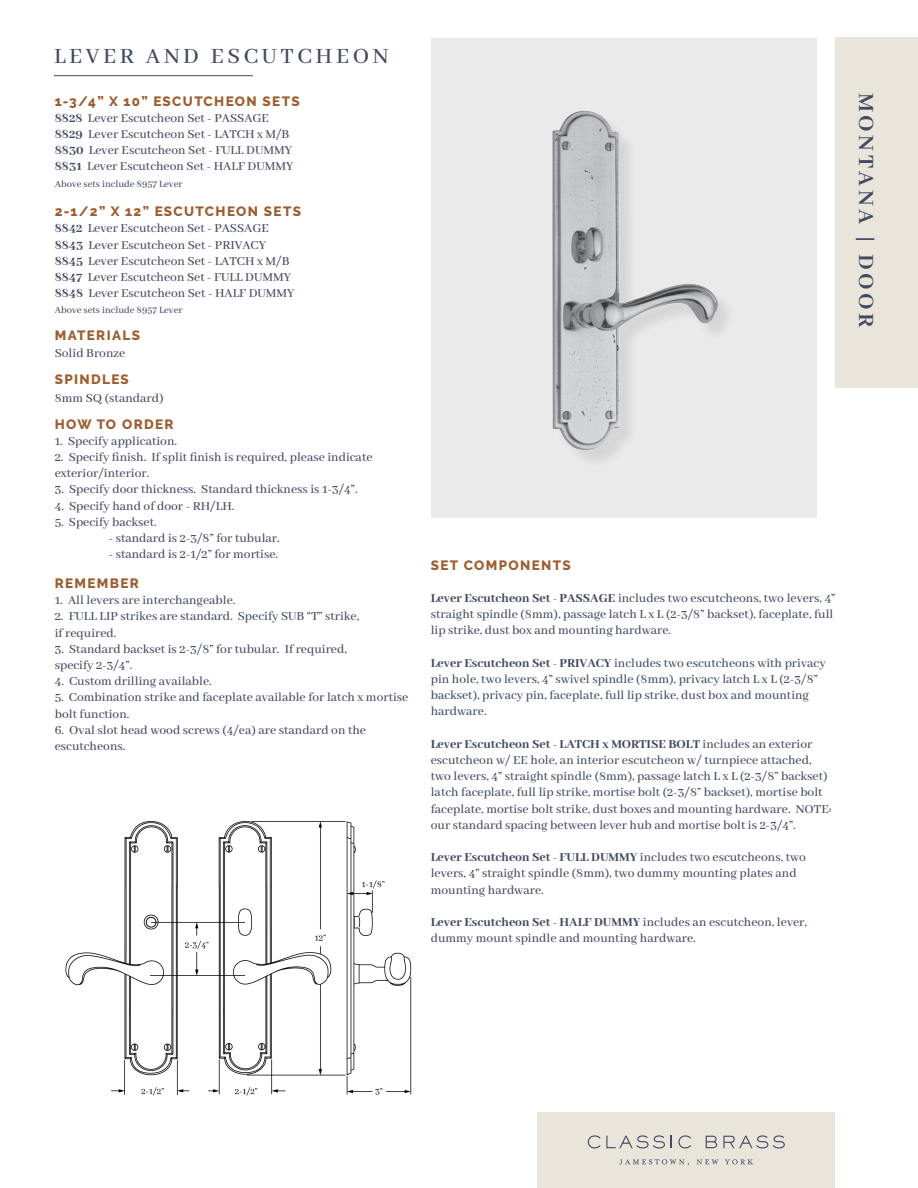
<style>
.page{position:relative;width:918px;height:1188px;background:#fff}
.page>*{position:absolute;margin:0;border:0;box-sizing:border-box;transform-origin:0 0}
.t1{font:500 24px "Abhaya Libre";letter-spacing:.15em;color:#424962}
.t2{font:700 24px "Abhaya Libre";letter-spacing:.15em;color:#424962}
.t3{font:500 13.5px/16.2px "Abhaya Libre";color:#424962}
.t4{font:800 13.5px "Abhaya Libre";color:#424962}
.t5{font:800 13.5px "Raleway";letter-spacing:.1em;color:#9e5e2f}
.t6{font:500 10.5px "Abhaya Libre";color:#424962}
.s1{font-weight:800}
.s2{font-weight:500}
</style>
<div class="page">
<div style="left:537px;top:1112px;width:298px;height:76px;background:#e9e5db"></div>
<svg style="left:588px;top:1135px;width:77px;height:13px"></svg>
<svg style="left:671px;top:1136px;width:1px;height:12px"></svg>
<svg style="left:678px;top:1135px;width:13px;height:13px"></svg>
<svg style="left:706px;top:1136px;width:11px;height:12px"></svg>
<svg style="left:723px;top:1135px;width:62px;height:13px"></svg>
<svg style="left:697px;top:1159px;width:22px;height:5px"></svg>
<svg style="left:725px;top:1159px;width:28px;height:5px"></svg>
<svg style="left:619px;top:1159px;width:70px;height:7px"></svg>
<div style="left:835px;top:38px;width:83px;height:350px;background:#e9e5db"></div>
<hr style="left:54px;top:75px;width:199px;height:1px;background:#424962">
<div style="left:431px;top:38px;width:385px;height:480px;background:#eaeaea"></div>
<img style="left:552px;top:111px;width:166px;height:340px">
<img style="left:65px;top:821px;width:347px;height:275px">
<p class="t1" style="left:54px;top:43px;width:336px">LEVER AND ESCUTCHEON</p>
<p class="t5" style="left:55px;top:93px;width:247px">1-3/4” X 10” ESCUTCHEON SETS</p>
<p class="t3" style="left:55px;top:110px;width:216px"><span class="s1">8828</span> Lever Escutcheon Set - PASSAGE</p>
<p class="t3" style="left:55px;top:126px;width:236px"><span class="s1">8829</span> Lever Escutcheon Set - LATCH x M/B</p>
<p class="t3" style="left:55px;top:143px;width:239px"><span class="s1">8830</span> Lever Escutcheon Set - FULL DUMMY</p>
<p class="t3" style="left:55px;top:159px;width:240px"><span class="s1">8831</span> Lever Escutcheon Set - HALF DUMMY</p>
<p class="t6" style="left:55px;top:178px;width:129px">Above sets include 8957 Lever</p>
<p class="t5" style="left:55px;top:204px;width:248px">2-1/2” X 12” ESCUTCHEON SETS</p>
<p class="t3" style="left:55px;top:221px;width:216px"><span class="s1">8842</span> Lever Escutcheon Set - PASSAGE</p>
<p class="t3" style="left:55px;top:237px;width:213px"><span class="s1">8843</span> Lever Escutcheon Set - PRIVACY</p>
<p class="t3" style="left:55px;top:253px;width:236px"><span class="s1">8845</span> Lever Escutcheon Set - LATCH x M/B</p>
<p class="t3" style="left:55px;top:270px;width:238px"><span class="s1">8847</span> Lever Escutcheon Set - FULL DUMMY</p>
<p class="t3" style="left:55px;top:286px;width:241px"><span class="s1">8848</span> Lever Escutcheon Set - HALF DUMMY</p>
<p class="t6" style="left:55px;top:305px;width:129px">Above sets include 8957 Lever</p>
<p class="t5" style="left:55px;top:328px;width:87px">MATERIALS</p>
<p class="t3" style="left:55px;top:345px;width:72px">Solid Bronze</p>
<p class="t5" style="left:55px;top:371px;width:76px">SPINDLES</p>
<p class="t3" style="left:55px;top:390px;width:110px">8mm SQ (standard)</p>
<p class="t5" style="left:55px;top:416px;width:120px">HOW TO ORDER</p>
<p class="t3" style="left:55px;top:433px;width:124px">1. Specify application.</p>
<p class="t3" style="left:55px;top:450px;width:319px">2. Specify finish. If split finish is required, please indicate</p>
<p class="t3" style="left:55px;top:466px;width:96px">exterior/interior.</p>
<p class="t3" style="left:55px;top:482px;width:304px">3. Specify door thickness. Standard thickness is 1-3/4”.</p>
<p class="t3" style="left:55px;top:498px;width:181px">4. Specify hand of door - RH/LH.</p>
<p class="t3" style="left:55px;top:514px;width:103px">5. Specify backset.</p>
<p class="t3" style="left:109px;top:531px;width:173px">- standard is 2-3/8” for tubular.</p>
<p class="t3" style="left:109px;top:547px;width:171px">- standard is 2-1/2” for mortise.</p>
<p class="t5" style="left:55px;top:576px;width:86px">REMEMBER</p>
<p class="t3" style="left:55px;top:593px;width:182px">1. All levers are interchangeable.</p>
<p class="t3" style="left:55px;top:609px;width:306px">2. FULL LIP strikes are standard. Specify SUB “T” strike,</p>
<p class="t3" style="left:55px;top:625px;width:63px">if required.</p>
<p class="t3" style="left:55px;top:641px;width:294px">3. Standard backset is 2-3/8” for tubular. If required,</p>
<p class="t3" style="left:55px;top:657px;width:79px">specify 2-3/4”.</p>
<p class="t3" style="left:55px;top:674px;width:159px">4. Custom drilling available.</p>
<p class="t3" style="left:55px;top:690px;width:355px">5. Combination strike and faceplate available for latch x mortise bolt function.</p>
<p class="t3" style="left:55px;top:722px;width:313px">6. Oval slot head wood screws (4/ea) are standard on the</p>
<p class="t3" style="left:55px;top:738px;width:72px">escutcheons.</p>
<p class="t2" style="left:879px;top:93px;width:236px;rotate:90deg">MONTANA | DOOR</p>
<p class="t5" style="left:431px;top:557px;width:142px">SET COMPONENTS</p>
<p class="t3" style="left:431px;top:591px;width:406px"><span class="s1">Lever Escutcheon Set - PASSAGE</span> includes two escutcheons, two levers, 4” straight spindle (8mm), passage latch L x L (2-3/8” backset), faceplate, full lip strike, dust box and mounting hardware.</p>
<p class="t3" style="left:431px;top:655px;width:397px"><span class="s1">Lever Escutcheon Set - PRIVACY</span> includes two escutcheons with privacy pin hole, two levers, 4” swivel spindle (8mm), privacy latch L x L (2-3/8” backset), privacy pin, faceplate, full lip strike, dust box and mounting</p>
<p class="t3" style="left:431px;top:704px;width:57px">hardware.</p>
<p class="t3" style="left:431px;top:736px;width:383px"><span class="s1">Lever Escutcheon Set - LATCH x MORTISE BOLT</span> includes an exterior escutcheon w/ EE hole, an interior escutcheon w/ turnpiece attached,</p>
<p class="t3" style="left:431px;top:769px;width:402px">two levers, 4” straight spindle (8mm), passage latch L x L (2-3/8” backset) latch faceplate, full lip strike, mortise bolt (2-3/8” backset), mortise bolt faceplate, mortise bolt strike, dust boxes and mounting hardware. NOTE: our standard spacing between lever hub and mortise bolt is 2-3/4”.</p>
<p class="t4" style="left:431px;top:850px;width:377px">Lever Escutcheon Set - FULL DUMMY <span class="s2">includes two escutcheons, two</span></p>
<p class="t3" style="left:431px;top:866px;width:367px">levers, 4” straight spindle (8mm), two dummy mounting plates and</p>
<p class="t3" style="left:431px;top:882px;width:115px">mounting hardware.</p>
<p class="t4" style="left:431px;top:915px;width:378px">Lever Escutcheon Set - HALF DUMMY <span class="s2">includes an escutcheon, lever,</span></p>
<p class="t3" style="left:431px;top:931px;width:267px">dummy mount spindle and mounting hardware.</p>
</div>
